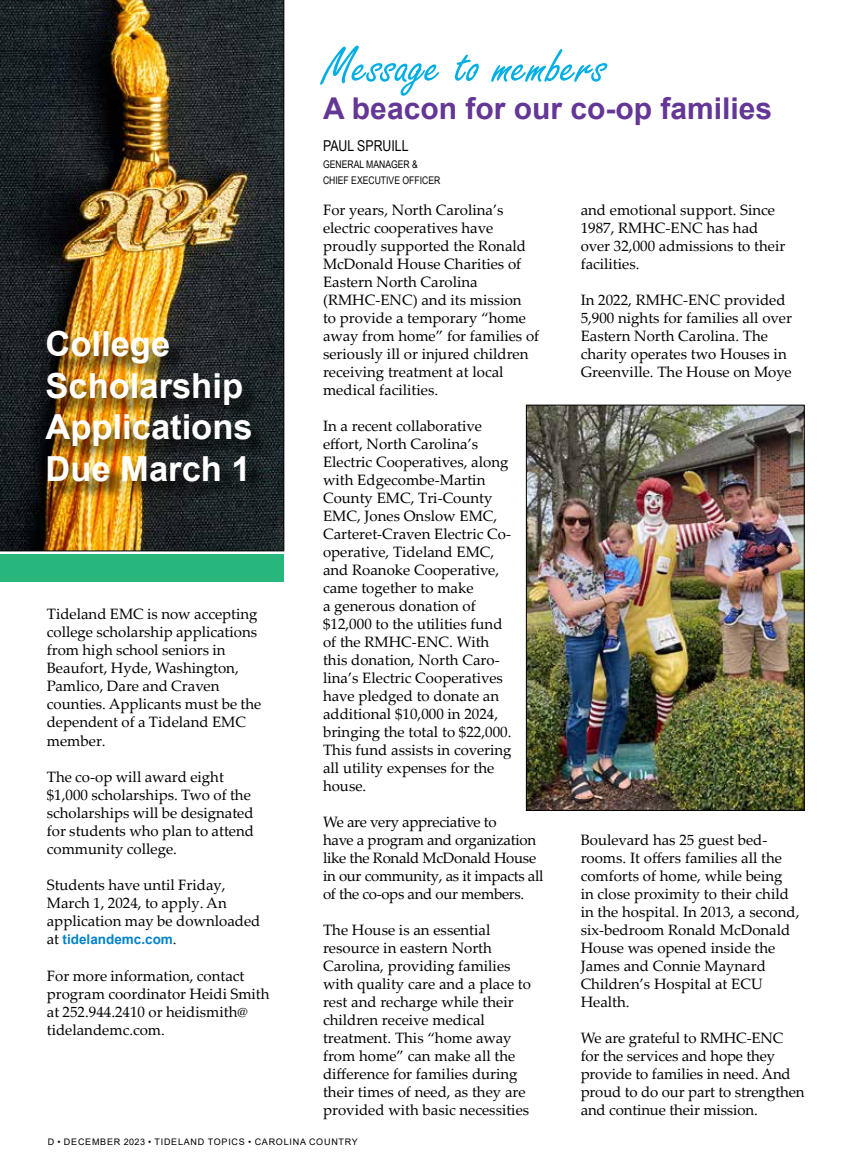
<style>
.page{position:relative;width:851px;height:1175px;background:#fff}
.page>*{position:absolute;margin:0;border:0;box-sizing:border-box;transform-origin:0 0}
.t1{font:54px "Freestyle Script";color:#00aee6}
.t2{font:700 34.5px/41.4px "Arial";color:#fff}
.t3{font:700 30px "Arial";color:#643695}
.t4{font:15px/18px "Palatino Linotype";color:#000}
.t5{font:15px/18px "Palatino Linotype";letter-spacing:-.02em;color:#000}
.t6{font:15px "Arial Narrow";color:#000}
.t7{font:700 13.5px "Arial";color:#0083ca}
.t8{font:10.5px/16.5px "Arial Narrow";color:#000}
.t9{font:9px "Arial";letter-spacing:.085em;color:#000}
.s1{font-family:"Palatino Linotype";font-weight:400;font-size:15px;color:#000}
</style>
<div class="page">
<img style="left:0;top:0;width:284px;height:551px">
<div style="left:49px;top:333px;width:220px;height:167px;background:#000;opacity:.75"></div>
<div style="left:0;top:554px;width:284px;height:27px;background:#27b67c"></div>
<img style="left:528px;top:407px;width:274px;height:401px">
<div style="left:526px;top:405px;width:278px;height:405px;border:1px solid #000"></div>
<h2 class="t2" style="left:45px;top:324px;width:209px">College<br>Scholarship<br>Applications<br>Due March 1</h2>
<p class="t4" style="left:47px;top:604px;width:216px">Tideland EMC is now accepting college scholarship applications from high school seniors in<br>Beaufort, Hyde, Washington,<br>Pamlico, Dare and Craven counties. Applicants must be the dependent of a Tideland EMC member.</p>
<p class="t4" style="left:47px;top:767px;width:209px">The co-op will award eight $1,000 scholarships. Two of the scholarships will be designated for students who plan to attend community college.</p>
<p class="t4" style="left:47px;top:875px;width:215px">Students have until Friday,<br>March 1, 2024, to apply. An application may be downloaded</p>
<p class="t7" style="left:47px;top:930px;width:131px"><span class="s1">at</span> tidelandemc.com<span class="s1">.</span></p>
<p class="t4" style="left:47px;top:965px;width:224px">For more information, contact program coordinator Heidi Smith at 252.944.2410 or heidismith@ tidelandemc.com.</p>
<h1 class="t1" style="left:323px;top:37px;width:286px">Message to members</h1>
<h3 class="t3" style="left:323px;top:87px;width:450px">A beacon for our co-op families</h3>
<p class="t6" style="left:323px;top:135px;width:87px">PAUL SPRUILL</p>
<p class="t8" style="left:323px;top:156px;width:119px">GENERAL MANAGER &amp;<br>CHIEF EXECUTIVE OFFICER</p>
<p class="t4" style="left:323px;top:200px;width:218px">For years, North Carolina’s electric cooperatives have proudly supported the Ronald<br>McDonald House Charities of<br>Eastern North Carolina (RMHC-ENC) and its mission<br>to provide a temporary “home away from home” for families of seriously ill or injured children receiving treatment at local medical facilities.</p>
<p class="t4" style="left:323px;top:416px;width:190px">In a recent collaborative effort, North Carolina’s<br>Electric Cooperatives, along with Edgecombe-Martin<br>County EMC, Tri-County<br>EMC, Jones Onslow EMC,<br>Carteret-Craven Electric Co&shy;operative, Tideland EMC, and Roanoke Cooperative, came together to make<br>a generous donation of $12,000 to the utilities fund of the RMHC-ENC. With this donation, North Caro&shy;lina’s Electric Cooperatives have pledged to donate an additional $10,000 in 2024, bringing the total to $22,000.<br>This fund assists in covering all utility expenses for the house.</p>
<p class="t5" style="left:323px;top:812px;width:222px">We are very appreciative to<br>have a program and organization like the Ronald McDonald House in our community, as it impacts all of the co-ops and our members.</p>
<p class="t4" style="left:323px;top:920px;width:209px">The House is an essential resource in eastern North<br>Carolina, providing families with quality care and a place to rest and recharge while their children receive medical treatment. This “home away from home” can make all the difference for families during their times of need, as they are provided with basic necessities</p>
<p class="t4" style="left:580px;top:200px;width:206px">and emotional support. Since<br>1987, RMHC-ENC has had over 32,000 admissions to their facilities.</p>
<p class="t4" style="left:580px;top:290px;width:213px">In 2022, RMHC-ENC provided<br>5,900 nights for families all over<br>Eastern North Carolina. The charity operates two Houses in<br>Greenville. The House on Moye</p>
<p class="t4" style="left:580px;top:830px;width:220px">Boulevard has 25 guest bed&shy;rooms. It offers families all the comforts of home, while being in close proximity to their child in the hospital. In 2013, a second, six-bedroom Ronald McDonald<br>House was opened inside the<br>James and Connie Maynard<br>Children’s Hospital at ECU<br>Health.</p>
<p class="t4" style="left:580px;top:1028px;width:225px">We are grateful to RMHC-ENC for the services and hope they provide to families in need. And proud to do our part to strengthen and continue their mission.</p>
<p class="t9" style="left:48px;top:1135px;width:312px">D • DECEMBER 2023 • TIDELAND TOPICS • CAROLINA COUNTRY</p>
</div>
